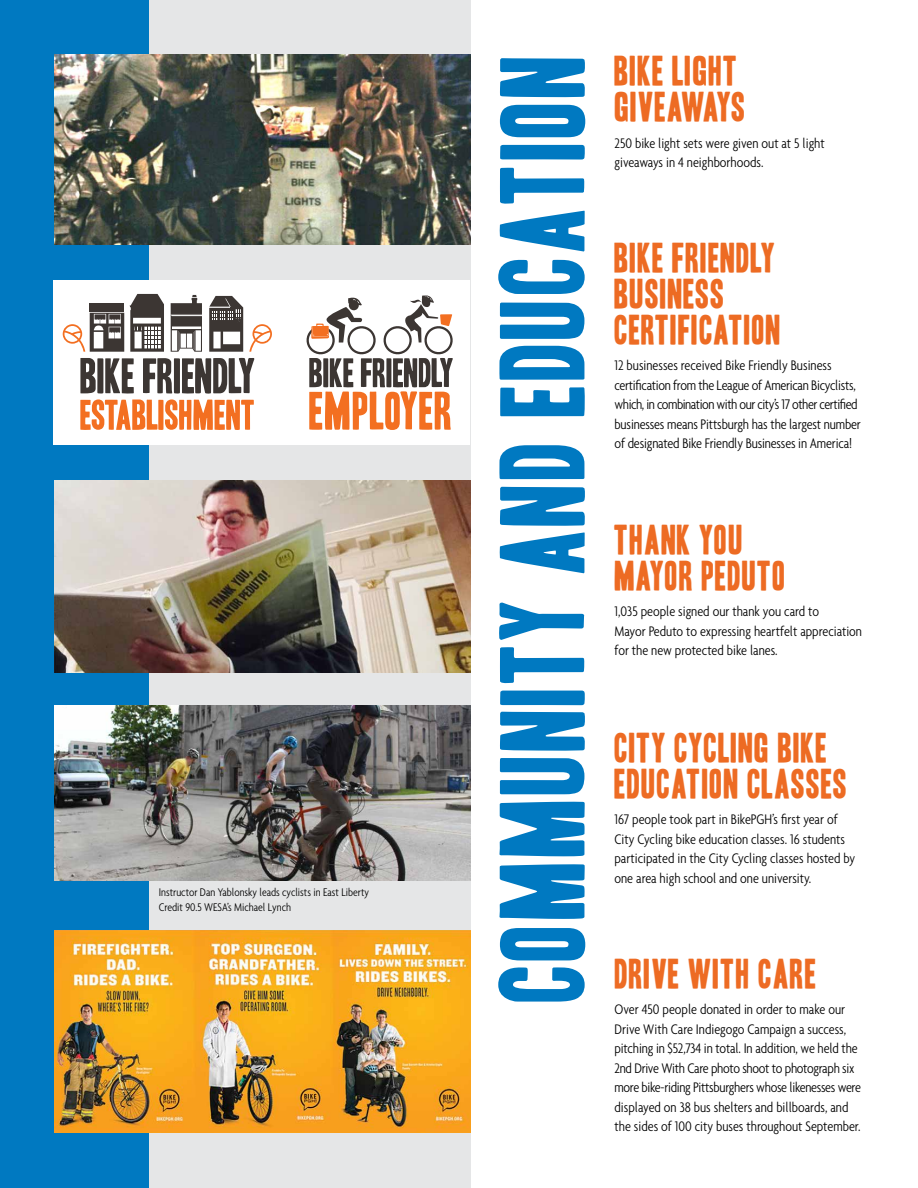
<style>
.page{position:relative;width:918px;height:1188px;background:#fff}
.page>*{position:absolute;margin:0;border:0;box-sizing:border-box;transform-origin:0 0}
.t1{font:103.65px "Headline One HPLHS";letter-spacing:.03em;color:#0079c1}
.t2{font:36px/36px "Headline One HPLHS";letter-spacing:.03em;color:#ed6b23}
.t3{font:300 condensed 15px/19.5px "Agenda";letter-spacing:-.005em;color:#000}
.t4{font:300 condensed 12px/15px "Agenda";color:#000}
</style>
<div class="page">
<div style="left:0;top:0;width:471px;height:1188px;background:#e5e6e7"></div>
<div style="left:0;top:0;width:148px;height:1188px;background:#0079c1"></div>
<div style="left:53px;top:281px;width:416px;height:164px;background:#fff"></div>
<svg style="left:307px;top:295px;width:146px;height:135px"></svg>
<svg style="left:249px;top:324px;width:23px;height:28px"></svg>
<svg style="left:80px;top:358px;width:174px;height:72px"></svg>
<div style="left:90px;top:303px;width:34px;height:8px;background:#3c3633"></div>
<svg style="left:63px;top:313px;width:61px;height:39px"></svg>
<svg style="left:130px;top:294px;width:34px;height:58px"></svg>
<svg style="left:171px;top:295px;width:31px;height:57px"></svg>
<svg style="left:209px;top:296px;width:34px;height:56px"></svg>
<img style="left:55px;top:931px;width:416px;height:201px">
<img style="left:55px;top:706px;width:416px;height:175px">
<img style="left:55px;top:55px;width:416px;height:189px">
<img style="left:55px;top:481px;width:416px;height:192px">
<p class="t4" style="left:159px;top:885px;width:212px">Instructor Dan Yablonsky leads cyclists in East Liberty<br>Credit 90.5 WESA’s Michael Lynch</p>
<h1 class="t1" style="left:493px;top:1002px;width:949px;rotate:-90deg">COMMUNITY AND EDUCATION</h1>
<h2 class="t2" style="left:615px;top:54px;width:133px">BIKE LIGHT<br>GIVEAWAYS</h2>
<p class="t3" style="left:615px;top:133px;width:212px">250 bike light sets were given out at 5 light giveaways in 4 neighborhoods.</p>
<h2 class="t2" style="left:615px;top:241px;width:168px">BIKE FRIENDLY<br>BUSINESS<br>CERTIFICATION</h2>
<p class="t3" style="left:615px;top:356px;width:248px">12 businesses received Bike Friendly Business certification from the League of American Bicyclists, which, in combination with our city’s 17 other certified businesses means Pittsburgh has the largest number of designated Bike Friendly Businesses in America!</p>
<h2 class="t2" style="left:615px;top:522px;width:173px">THANK YOU<br>MAYOR PEDUTO</h2>
<p class="t3" style="left:615px;top:601px;width:249px">1,035 people signed our thank you card to<br>Mayor Peduto to expressing heartfelt appreciation for the new protected bike lanes.</p>
<h2 class="t2" style="left:615px;top:731px;width:234px">CITY CYCLING BIKE<br>EDUCATION CLASSES</h2>
<p class="t3" style="left:615px;top:810px;width:242px">167 people took part in BikePGH’s first year of City Cycling bike education classes. 16 students participated in the City Cycling classes hosted by one area high school and one university.</p>
<h2 class="t2" style="left:615px;top:957px;width:203px">DRIVE WITH CARE</h2>
<p class="t3" style="left:615px;top:1000px;width:248px">Over 450 people donated in order to make our Drive With Care Indiegogo Campaign a success, pitching in $52,734 in total. In addition, we held the 2nd Drive With Care photo shoot to photograph six more bike-riding Pittsburghers whose likenesses were displayed on 38 bus shelters and billboards, and the sides of 100 city buses throughout September.</p>
</div>
